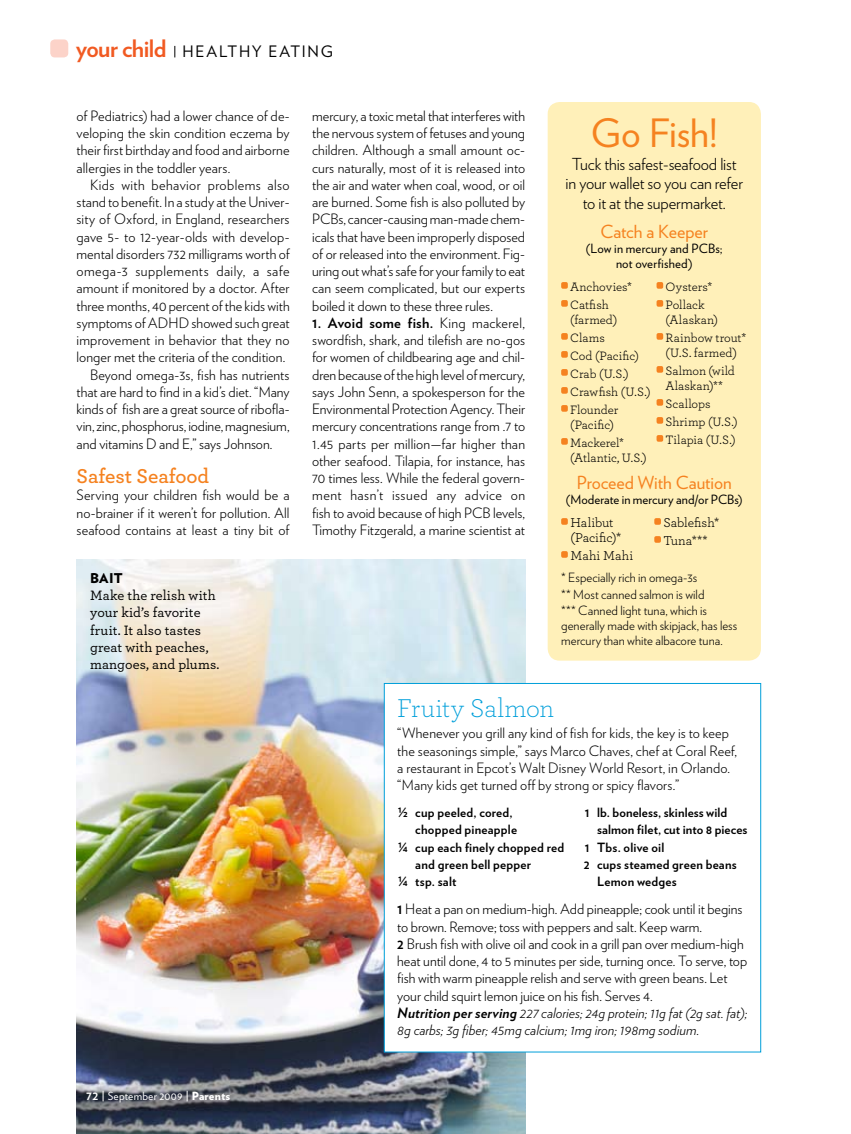
<style>
.page{position:relative;width:851px;height:1134px;background:#fff}
.page>*{position:absolute;margin:0;border:0;box-sizing:border-box;transform-origin:0 0}
.t1{font:39px "Verlag";letter-spacing:-.005em;color:#f58220}
.t2{font:300 27px "Archer";color:#009fda}
.t3{font:600 21px "Archer";letter-spacing:-.005em;color:#f58220}
.t4{font:18px "Verlag";color:#f58220}
.t5{font:300 16.5px/19.5px "Verlag";letter-spacing:-.01em;color:#000;text-align:center}
.t6{font:15.75px "Verlag";letter-spacing:.11em;color:#000}
.t7{font:300 14.25px/17.2px "Verlag";color:#000;text-align:justify}
.t8{font:500 14.25px/17.2px "Archer";letter-spacing:.005em;color:#000}
.t9{font:300 14.25px "Verlag";letter-spacing:.03em;color:#000}
.t10{font:300 14.25px "Verlag";letter-spacing:.025em;color:#000}
.t11{font:13.5px/15px "Archer";color:#000}
.t12{font:900 13.5px "Verlag";color:#000}
.t13{font:12.75px/18px "Archer";color:#000}
.t14{font:700 12.75px "Verlag";letter-spacing:.015em;color:#000}
.t15{font:300 12.75px/16.5px "Verlag";color:#000}
.t16{font:12.75px/15px "Verlag";letter-spacing:.01em;color:#000;text-align:center}
.t17{font:11.25px "Verlag";letter-spacing:.02em;color:#fff}
.s1{font-weight:700;font-size:24px;color:#f15a22}
.s2{font-weight:700}
.s3{font-weight:700;font-size:12.75px}
.s4{font-weight:900}
.s5{font-weight:700;font-style:italic}
.s6{font-style:italic}
</style>
<div class="page">
<img style="left:76px;top:560px;width:449px;height:574px">
<div style="left:384px;top:683px;width:376px;height:369px;background:#fff;border:1px solid #009fda"></div>
<div style="left:50px;top:39px;width:18px;height:18px;background:#fcd3c9;border-radius:4px"></div>
<div style="left:547px;top:102px;width:213px;height:559px;background:#fff0b9;border-radius:12px"></div>
<div style="left:561px;top:282px;width:6px;height:7px;background:#f58220;border-radius:2px"></div>
<div style="left:561px;top:300px;width:6px;height:7px;background:#f58220;border-radius:2px"></div>
<div style="left:561px;top:333px;width:6px;height:7px;background:#f58220;border-radius:2px"></div>
<div style="left:561px;top:351px;width:6px;height:7px;background:#f58220;border-radius:2px"></div>
<div style="left:561px;top:369px;width:6px;height:7px;background:#f58220;border-radius:2px"></div>
<div style="left:561px;top:387px;width:6px;height:7px;background:#f58220;border-radius:2px"></div>
<div style="left:561px;top:405px;width:6px;height:7px;background:#f58220;border-radius:2px"></div>
<div style="left:561px;top:438px;width:6px;height:7px;background:#f58220;border-radius:2px"></div>
<div style="left:656px;top:282px;width:7px;height:7px;background:#f58220;border-radius:2px"></div>
<div style="left:656px;top:300px;width:7px;height:7px;background:#f58220;border-radius:2px"></div>
<div style="left:656px;top:333px;width:7px;height:7px;background:#f58220;border-radius:2px"></div>
<div style="left:656px;top:366px;width:7px;height:7px;background:#f58220;border-radius:2px"></div>
<div style="left:656px;top:399px;width:7px;height:7px;background:#f58220;border-radius:2px"></div>
<div style="left:656px;top:417px;width:7px;height:7px;background:#f58220;border-radius:2px"></div>
<div style="left:656px;top:435px;width:7px;height:7px;background:#f58220;border-radius:2px"></div>
<div style="left:561px;top:518px;width:6px;height:7px;background:#f58220;border-radius:2px"></div>
<div style="left:561px;top:551px;width:6px;height:7px;background:#f58220;border-radius:2px"></div>
<div style="left:654px;top:518px;width:7px;height:7px;background:#f58220;border-radius:2px"></div>
<div style="left:654px;top:536px;width:7px;height:7px;background:#f58220;border-radius:2px"></div>
<p class="t6" style="left:76px;top:40px;width:258px"><span class="s1">your child</span> HEALTHY EATING</p>
<p class="t7" style="left:76px;top:106px;width:215px">of Pediatrics) had a lower chance of de&shy;veloping the skin condition eczema by their first birthday and food and airborne allergies in the toddler years.</p>
<p class="t10" style="left:90px;top:174px;width:201px">Kids with behavior problems also</p>
<p class="t7" style="left:76px;top:192px;width:214px">stand to benefit. In a study at the Univer-</p>
<p class="t7" style="left:76px;top:210px;width:215px">sity of Oxford, in England, researchers</p>
<p class="t7" style="left:76px;top:227px;width:214px">gave 5- to 12-year-olds with develop-</p>
<p class="t7" style="left:76px;top:244px;width:214px">mental disorders 732 milligrams worth of</p>
<p class="t9" style="left:76px;top:260px;width:214px">omega-3 supplements daily, a safe</p>
<p class="t7" style="left:76px;top:279px;width:215px">amount if monitored by a doctor. After</p>
<p class="t7" style="left:76px;top:296px;width:214px">three months, 40 percent of the kids with</p>
<p class="t7" style="left:76px;top:313px;width:214px">symptoms of ADHD showed such great</p>
<p class="t7" style="left:76px;top:331px;width:214px">improvement in behavior that they no</p>
<p class="t7" style="left:76px;top:348px;width:210px">longer met the criteria of the condition.</p>
<p class="t7" style="left:90px;top:365px;width:201px">Beyond omega-3s, fish has nutrients</p>
<p class="t7" style="left:76px;top:382px;width:214px">that are hard to find in a kid’s diet. “Many</p>
<p class="t7" style="left:76px;top:400px;width:214px">kinds of fish are a great source of ribofla-</p>
<p class="t7" style="left:76px;top:417px;width:214px">vin, zinc, phosphorus, iodine, magnesium,</p>
<p class="t7" style="left:76px;top:434px;width:197px">and vitamins D and E,” says Johnson.</p>
<h3 class="t3" style="left:76px;top:460px;width:134px">Safest Seafood</h3>
<p class="t7" style="left:76px;top:486px;width:214px">Serving your children fish would be a no-brainer if it weren’t for pollution. All seafood contains at least a tiny bit of</p>
<p class="t12" style="left:90px;top:567px;width:34px">Bait</p>
<p class="t8" style="left:90px;top:586px;width:131px">Make the relish with your kid’s favorite fruit. It also tastes great with peaches, mangoes, and plums.</p>
<p class="t7" style="left:312px;top:106px;width:214px">mercury, a toxic metal that interferes with the nervous system of fetuses and young children. Although a small amount oc&shy;curs naturally, most of it is released into the air and water when coal, wood, or oil are burned. Some fish is also polluted by PCBs, cancer-causing man-made chem&shy;icals that have been improperly disposed of or released into the environment. Fig&shy;uring out what’s safe for your family to eat can seem complicated, but our experts boiled it down to these three rules.</p>
<p class="t7" style="left:312px;top:313px;width:214px"><span class="s2">1. Avoid some fish.</span> King mackerel, swordfish, shark, and tilefish are no-gos for women of childbearing age and chil&shy;dren because of the high level of mercury, says John Senn, a spokesperson for the Environmental Protection Agency. Their mercury concentrations range from .7 to 1.45 parts per million—far higher than other seafood. Tilapia, for instance, has 70 times less. While the federal govern&shy;ment hasn’t issued any advice on fish to avoid because of high PCB levels, Timothy Fitzgerald, a marine scientist at</p>
<h1 class="t1" style="left:590px;top:104px;width:129px">Go Fish!</h1>
<p class="t5" style="left:565px;top:153px;width:179px">Tuck this safest-seafood list in your wallet so you can refer to it at the supermarket.</p>
<p class="t4" style="left:600px;top:218px;width:109px">Catch a Keeper</p>
<p class="t16" style="left:586px;top:240px;width:138px">(Low in mercury and PCBs; not overfished)</p>
<p class="t13" style="left:570px;top:277px;width:63px">Anchovies*<br>Catfish</p>
<p class="t13" style="left:570px;top:310px;width:82px">(farmed)<br>Clams<br>Cod (Pacific)<br>Crab (U.S.)<br>Crawfish (U.S.)<br>Flounder</p>
<p class="t13" style="left:570px;top:415px;width:55px">(Pacific)<br>Mackerel*</p>
<p class="t13" style="left:570px;top:448px;width:78px">(Atlantic, U.S.)</p>
<p class="t13" style="left:665px;top:277px;width:48px">Oysters*<br>Pollack</p>
<p class="t13" style="left:665px;top:310px;width:82px">(Alaskan)<br>Rainbow trout*</p>
<p class="t13" style="left:665px;top:343px;width:73px">(U.S. farmed)<br>Salmon (wild</p>
<p class="t13" style="left:665px;top:376px;width:74px">Alaskan)**<br>Scallops<br>Shrimp (U.S.)<br>Tilapia (U.S.)</p>
<p class="t4" style="left:576px;top:469px;width:156px">Proceed With Caution</p>
<p class="t16" style="left:566px;top:491px;width:178px">(Moderate in mercury and/or PCBs)</p>
<p class="t11" style="left:570px;top:514px;width:52px">Halibut (Pacific)*</p>
<p class="t11" style="left:570px;top:547px;width:64px">Mahi Mahi</p>
<p class="t11" style="left:663px;top:513px;width:57px;line-height:18px">Sablefish*<br>Tuna***</p>
<p class="t15" style="left:561px;top:569px;width:147px">* Especially rich in omega-3s ** Most canned salmon is wild *** Canned light tuna, which is</p>
<p class="t15" style="left:561px;top:618px;width:177px;line-height:15px">generally made with skipjack, has less mercury than white albacore tuna.</p>
<h2 class="t2" style="left:397px;top:690px;width:158px">Fruity Salmon</h2>
<p class="t7" style="left:397px;top:724px;width:341px;text-align:left">“Whenever you grill any kind of fish for kids, the key is to keep the seasonings simple,” says Marco Chaves, chef at Coral Reef, a restaurant in Epcot’s Walt Disney World Resort, in Orlando. “Many kids get turned off by strong or spicy flavors.”</p>
<p class="t14" style="left:398px;top:803px;width:116px">½ cup peeled, cored,</p>
<p class="t14" style="left:415px;top:820px;width:103px">chopped pineapple</p>
<p class="t14" style="left:398px;top:837px;width:167px">¼ cup each finely chopped red</p>
<p class="t14" style="left:415px;top:854px;width:117px">and green bell pepper</p>
<p class="t14" style="left:398px;top:872px;width:60px">¼ tsp. salt</p>
<p class="t14" style="left:584px;top:803px;width:144px">1 lb. boneless, skinless wild</p>
<p class="t14" style="left:597px;top:820px;width:152px">salmon filet, cut into 8 pieces</p>
<p class="t14" style="left:584px;top:837px;width:81px">1 Tbs. olive oil</p>
<p class="t14" style="left:583px;top:854px;width:154px">2 cups steamed green beans</p>
<p class="t14" style="left:597px;top:872px;width:81px">Lemon wedges</p>
<p class="t17" style="left:86px;top:1088px;width:145px"><span class="s3">72</span> September 2009 <span class="s4">Parents</span></p>
<p class="t7" style="left:397px;top:900px;width:351px;text-align:left"><span class="s2">1</span> Heat a pan on medium-high. Add pineapple; cook until it begins to brown. Remove; toss with peppers and salt. Keep warm.<br><span class="s2">2</span> Brush fish with olive oil and cook in a grill pan over medium-high heat until done, 4 to 5 minutes per side, turning once. To serve, top fish with warm pineapple relish and serve with green beans. Let your child squirt lemon juice on his fish. Serves 4.<br><span class="s5">Nutrition per serving</span> <span class="s6">227 calories; 24g protein; 11g fat (2g sat. fat); 8g carbs; 3g fiber; 45mg calcium; 1mg iron; 198mg sodium.</span></p>
</div>
